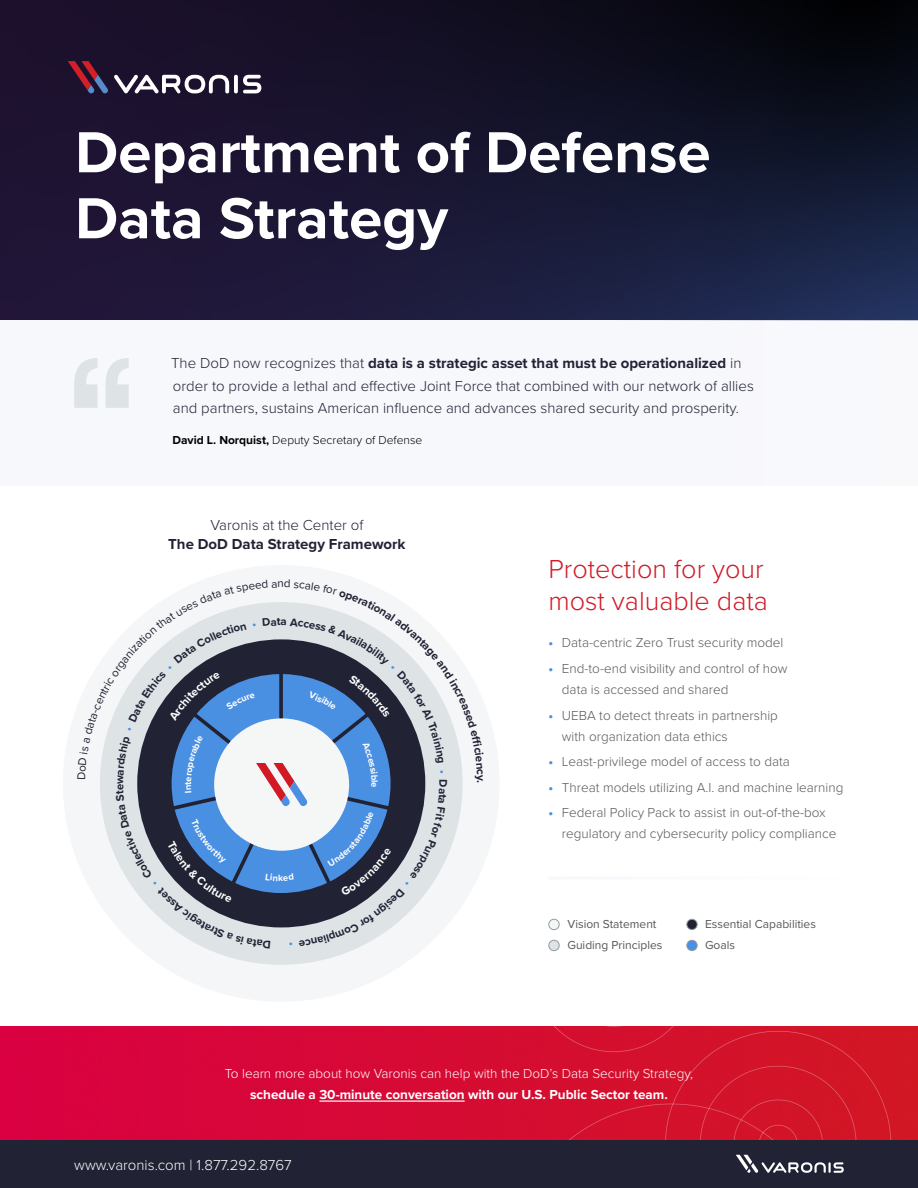
<style>
.page{position:relative;width:918px;height:1188px;background:#fff}
.page>*{position:absolute;margin:0;border:0;box-sizing:border-box;transform-origin:0 0}
.t1{font:700 60px/66px "Proxima Nova";color:#fff}
.t2{font:300 27px/31.5px "Proxima Nova";color:#d21a27}
.t3{font:300 15px/22.5px "Proxima Nova";color:#212234}
.t4{font:300 15px "Proxima Nova";color:#fff}
.t5{font:700 15px "Proxima Nova";color:#212234}
.t6{font:300 13.5px/21px "Proxima Nova";color:#55585b}
.t7{font:300 13.5px "Proxima Nova";color:#fff}
.t8{font:700 13.5px "Proxima Nova";color:#fff}
.t9{font:12px/21px "Proxima Nova";color:#55585b}
.t10{font:300 12px "Proxima Nova";color:#000}
.t11{font:700 9.45px "Proxima Nova";color:#fff}
.s1{font-weight:700}
.s2{font-weight:700;color:#4a90e2}
</style>
<div class="page">
<img style="left:0;top:0;width:918px;height:321px">
<img style="left:0;top:1026px;width:918px;height:115px">
<div style="left:0;top:1141px;width:918px;height:47px;background:#212234"></div>
<svg style="left:736px;top:1155px;width:108px;height:18px"></svg>
<hr style="left:319px;top:1101px;width:146px;height:1px;background:#fff">
<div style="left:549px;top:919px;width:10px;height:11px;background:#f5f7f7;border-radius:50%"></div>
<div style="left:548px;top:919px;width:12px;height:11px;border:1px solid #939ca3;border-radius:50%"></div>
<div style="left:549px;top:940px;width:10px;height:11px;background:#dee3e6;border-radius:50%"></div>
<div style="left:548px;top:940px;width:12px;height:11px;border:1px solid #939ca3;border-radius:50%"></div>
<div style="left:687px;top:919px;width:10px;height:11px;background:#212133;border-radius:50%"></div>
<div style="left:686px;top:919px;width:12px;height:11px;border:1px solid #939ca3;border-radius:50%"></div>
<div style="left:687px;top:940px;width:10px;height:11px;background:#4a8fe3;border-radius:50%"></div>
<div style="left:686px;top:940px;width:12px;height:11px;border:1px solid #939ca3;border-radius:50%"></div>
<hr style="left:548px;top:877px;width:296px;height:3px;background:#f7f8fc">
<div style="left:63px;top:565px;width:437px;height:437px;background:#f5f6f7;border-radius:50%"></div>
<div style="left:0;top:321px;width:918px;height:165px;background:#f7f8fc"></div>
<svg style="left:74px;top:358px;width:23px;height:50px"></svg>
<svg style="left:106px;top:358px;width:23px;height:50px"></svg>
<svg style="left:234px;top:75px;width:4px;height:18px"></svg>
<svg style="left:243px;top:75px;width:18px;height:18px"></svg>
<svg style="left:114px;top:75px;width:115px;height:19px"></svg>
<svg style="left:68px;top:61px;width:40px;height:33px"></svg>
<svg style="left:100px;top:602px;width:363px;height:347px"></svg>
<h1 class="t1" style="left:75px;top:118px;width:637px">Department of Defense<br>Data Strategy</h1>
<p class="t3" style="left:171px;top:351px;width:584px">The DoD now recognizes that <span class="s1">data is a strategic asset that must be operationalized</span> in order to provide a lethal and effective Joint Force that combined with our network of allies and partners, sustains American influence and advances shared security and prosperity.</p>
<p class="t10" style="left:172px;top:431px;width:251px"><span class="s1">David L. Norquist,</span> Deputy Secretary of Defense</p>
<p class="t3" style="left:210px;top:513px;width:154px">Varonis at the Center of</p>
<p class="t5" style="left:168px;top:533px;width:239px">The DoD Data Strategy Framework</p>
<p class="t11" style="left:181px;top:785px;width:5px;rotate:-90deg">t</p>
<h2 class="t2" style="left:548px;top:552px;width:221px">Protection for your most valuable data</h2>
<p class="t6" style="left:548px;top:632px;width:236px"><span class="s2">•</span> Data-centric Zero Trust security model</p>
<p class="t6" style="left:562px;top:657px;width:227px;text-indent:-14px"><span class="s2">•</span> End-to-end visibility and control of how data is accessed and shared</p>
<p class="t6" style="left:562px;top:704px;width:217px;text-indent:-14px"><span class="s2">•</span> UEBA to detect threats in partnership with organization data ethics</p>
<p class="t6" style="left:548px;top:750px;width:243px"><span class="s2">•</span> Least-privilege model of access to data</p>
<p class="t6" style="left:548px;top:776px;width:296px"><span class="s2">•</span> Threat models utilizing A.I. and machine learning</p>
<p class="t6" style="left:562px;top:802px;width:276px;text-indent:-14px"><span class="s2">•</span> Federal Policy Pack to assist in out-of-the-box regulatory and cybersecurity policy compliance</p>
<p class="t9" style="left:567px;top:913px;width:96px">Vision Statement<br>Guiding Principles</p>
<p class="t9" style="left:705px;top:913px;width:112px">Essential Capabilities<br>Goals</p>
<p class="t7" style="left:225px;top:1064px;width:470px">To learn more about how Varonis can help with the DoD’s Data Security Strategy,</p>
<p class="t8" style="left:250px;top:1085px;width:419px">schedule a 30-minute conversation with our U.S. Public Sector team.</p>
<p class="t4" style="left:74px;top:1154px;width:219px">www.varonis.com | 1.877.292.8767</p>
</div>
